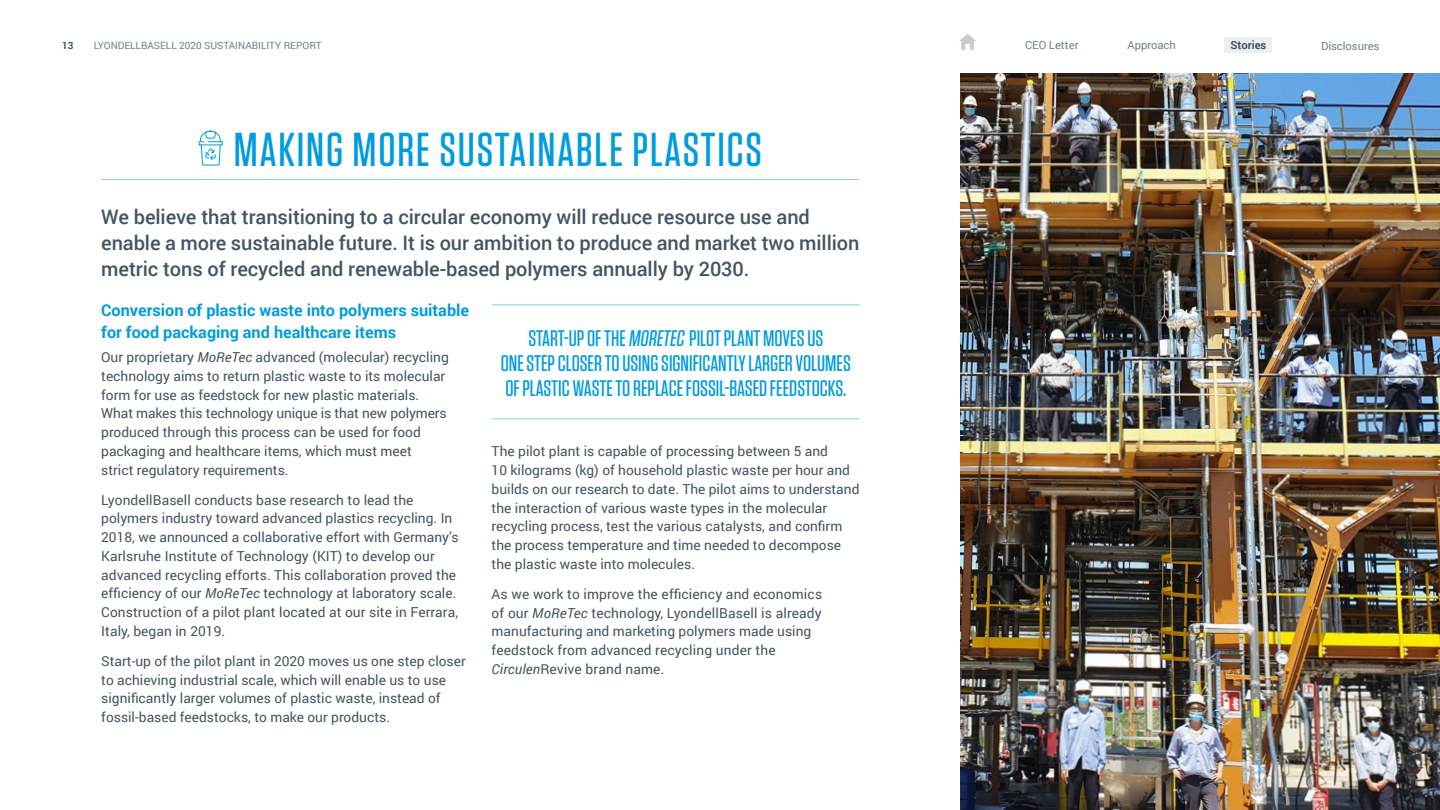
<style>
.page{position:relative;width:1440px;height:810px;background:#fff}
.page>*{position:absolute;margin:0;border:0;box-sizing:border-box;transform-origin:0 0}
.t1{font:500 47.5px "Tungsten";letter-spacing:.04em;color:#009cde}
.t2{font:500 22.5px/25px "Tungsten";color:#009cde;text-align:center}
.t3{font:500 20px/26.2px "Roboto";letter-spacing:-.005em;color:#425563}
.t4{font:700 16.25px/21.2px "Roboto";color:#009cde}
.t5{font:13.75px/18.8px "Roboto";color:#425563}
.t6{font:11.25px "Roboto";letter-spacing:-.005em;color:#71808a}
.t7{font:700 11.25px "Roboto";letter-spacing:-.005em;color:#425563}
.t8{font:10px "Roboto";color:#71808a}
.t9{font:700 10px "Roboto";color:#425563}
.s1{font-style:italic}
</style>
<div class="page">
<img style="left:961px;top:73px;width:479px;height:737px">
<hr style="left:101px;top:179px;width:758px;height:1px;background:#80ceee">
<svg style="left:198px;top:130px;width:25px;height:36px"></svg>
<hr style="left:492px;top:418px;width:367px;height:1px;background:#80ceee">
<hr style="left:492px;top:304px;width:367px;height:1px;background:#80ceee">
<div style="left:1225px;top:37px;width:47px;height:16px;background:#eceeef"></div>
<svg style="left:959px;top:34px;width:17px;height:16px"></svg>
<p class="t9" style="left:62px;top:39px;width:13px">13</p>
<p class="t8" style="left:94px;top:39px;width:229px">LYONDELLBASELL 2020 SUSTAINABILITY REPORT</p>
<p class="t6" style="left:1025px;top:37px;width:55px">CEO Letter</p>
<p class="t6" style="left:1128px;top:37px;width:50px">Approach</p>
<p class="t7" style="left:1231px;top:37px;width:37px">Stories</p>
<p class="t6" style="left:1321px;top:38px;width:60px">Disclosures</p>
<h1 class="t1" style="left:234px;top:124px;width:530px">MAKING MORE SUSTAINABLE PLASTICS</h1>
<p class="t3" style="left:101px;top:203px;width:760px">We believe that transitioning to a circular economy will reduce resource use and enable a more sustainable future. It is our ambition to produce and market two million metric tons of recycled and renewable-based polymers annually by 2030.</p>
<p class="t4" style="left:101px;top:299px;width:369px">Conversion of plastic waste into polymers suitable for food packaging and healthcare items</p>
<p class="t5" style="left:101px;top:347px;width:349px">Our proprietary <span class="s1">MoReTec</span> advanced (molecular) recycling technology aims to return plastic waste to its molecular form for use as feedstock for new plastic materials.<br>What makes this technology unique is that new polymers produced through this process can be used for food packaging and healthcare items, which must meet<br>strict regulatory requirements.</p>
<p class="t5" style="left:101px;top:490px;width:359px">LyondellBasell conducts base research to lead the polymers industry toward advanced plastics recycling. In 2018, we announced a collaborative effort with Germany’s Karlsruhe Institute of Technology (KIT) to develop our advanced recycling efforts. This collaboration proved the efficiency of our <span class="s1">MoReTec</span> technology at laboratory scale.<br>Construction of a pilot plant located at our site in Ferrara, Italy, began in 2019.</p>
<p class="t5" style="left:101px;top:651px;width:366px">Start-up of the pilot plant in 2020 moves us one step closer to achieving industrial scale, which will enable us to use significantly larger volumes of plastic waste, instead of fossil-based feedstocks, to make our products.</p>
<h2 class="t2" style="left:501px;top:326px;width:352px">START-UP OF THE MORETEC PILOT PLANT MOVES US<br>ONE STEP CLOSER TO USING SIGNIFICANTLY LARGER VOLUMES<br>OF PLASTIC WASTE TO REPLACE FOSSIL-BASED FEEDSTOCKS.</h2>
<p class="t5" style="left:492px;top:441px;width:369px">The pilot plant is capable of processing between 5 and<br>10 kilograms (kg) of household plastic waste per hour and builds on our research to date. The pilot aims to understand the interaction of various waste types in the molecular recycling process, test the various catalysts, and confirm the process temperature and time needed to decompose the plastic waste into molecules.</p>
<p class="t5" style="left:492px;top:584px;width:332px">As we work to improve the efficiency and economics of our <span class="s1">MoReTec</span> technology, LyondellBasell is already manufacturing and marketing polymers made using feedstock from advanced recycling under the <span class="s1">Circulen</span>Revive brand name.</p>
</div>
